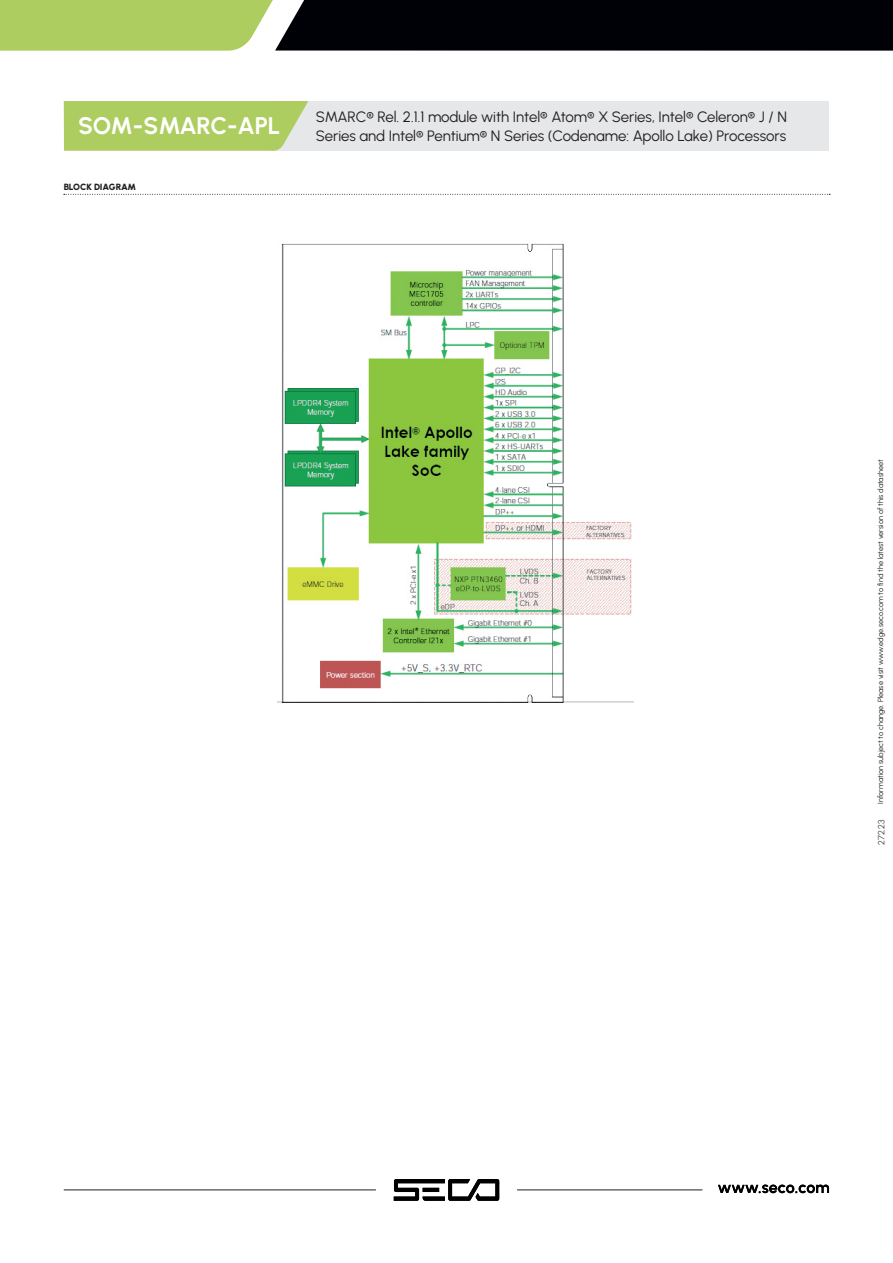
<style>
.page{position:relative;width:893px;height:1263px;background:#fff}
.page>*{position:absolute;margin:0;border:0;box-sizing:border-box;transform-origin:0 0}
.t1{font:700 24px "Urbanist";letter-spacing:-.015em;color:#fff}
.t2{font:15px "Urbanist";letter-spacing:-.005em;color:#231f20}
.t3{font:900 9px "Urbanist";letter-spacing:-.025em;color:#231f20}
.t4{font:300 9px "Urbanist";color:#231f20}
.t5{font:7.5px "Urbanist";letter-spacing:-.005em;color:#231f20}
</style>
<div class="page">
<svg style="left:0;top:0;width:893px;height:51px;background:#3c462a"></svg>
<hr style="left:64px;top:1189px;width:312px;height:1px;background:#231f20">
<hr style="left:517px;top:1189px;width:185px;height:1px;background:#231f20">
<svg style="left:718px;top:1184px;width:111px;height:9px"></svg>
<svg style="left:394px;top:1179px;width:105px;height:22px"></svg>
<svg style="left:64px;top:194px;width:766px;height:1px"></svg>
<div style="left:270px;top:101px;width:559px;height:50px;background:#e6e7e9"></div>
<svg style="left:64px;top:101px;width:244px;height:50px;background:#b0ce68"></svg>
<img style="left:278px;top:243px;width:355px;height:459px">
<h1 class="t1" style="left:78px;top:110px;width:204px">SOM-SMARC-APL</h1>
<p class="t3" style="left:64px;top:181px;width:74px">BLOCK DIAGRAM</p>
<p class="t2" style="left:316px;top:107px;width:473px">SMARC® Rel. 2.1.1 module with Intel® Atom® X Series, Intel® Celeron® J / N</p>
<p class="t2" style="left:316px;top:125px;width:472px">Series and Intel® Pentium® N Series (Codename: Apollo Lake) Processors</p>
<p class="t5" style="left:875px;top:804px;width:346px;rotate:-90deg">Information subject to change. Please visit www.edge.seco.com to find the latest version of this datasheet</p>
<p class="t4" style="left:875px;top:845px;width:27px;rotate:-90deg">272.23</p>
</div>
